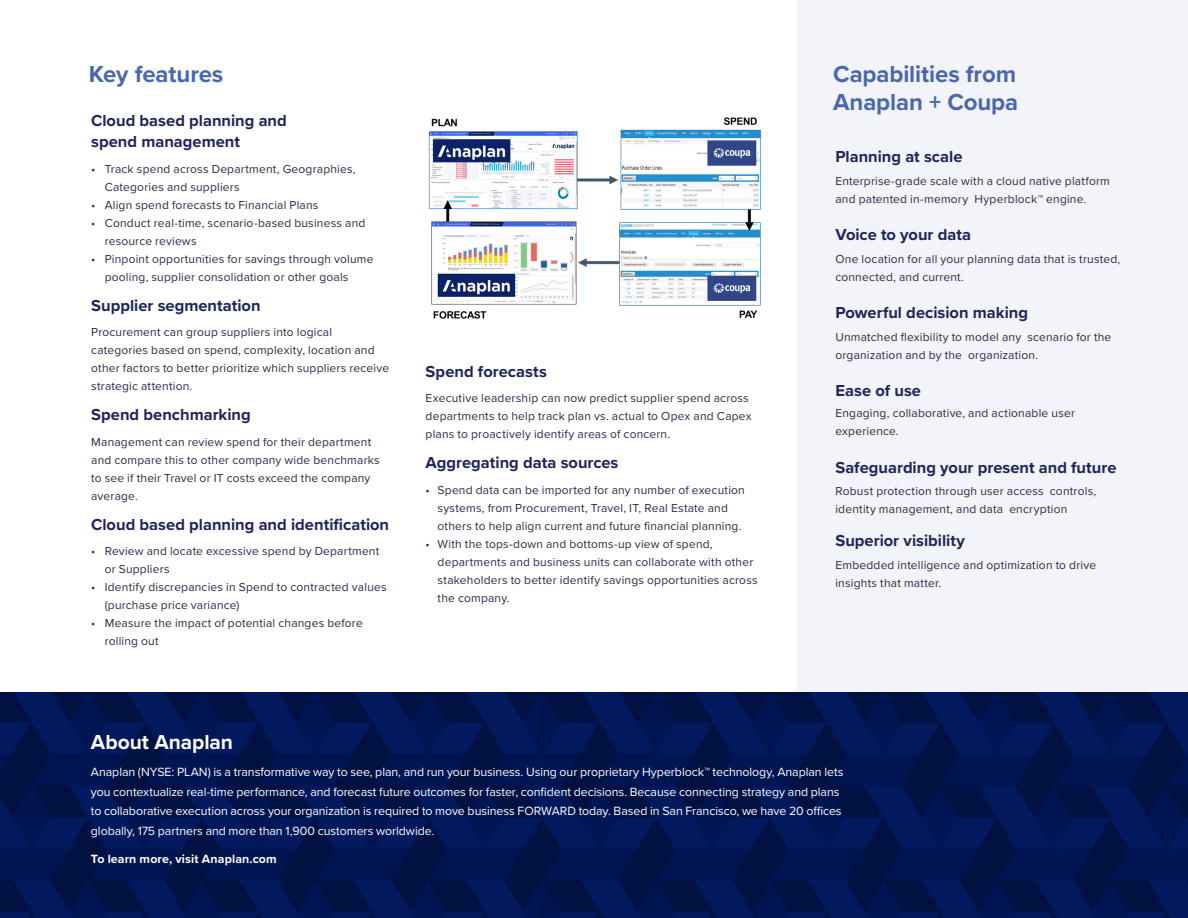
<style>
.page{position:relative;width:1188px;height:918px;background:#fff}
.page>*{position:absolute;margin:0;border:0;box-sizing:border-box;transform-origin:0 0}
.body_8pt_13{font:700 24px/28.5px "Proxima Nova";letter-spacing:-.005em;color:#4967b0}
.Body_Copy-small{font:700 21px "Proxima Nova";color:#fff}
.Body_Copy{font:700 16.5px/21px "Proxima Nova";color:#1f255a}
.bullets_2{font:700 16.5px "Proxima Nova";color:#1f255a}
.Body_Copy-small-2{font:12.3px/19.5px "Proxima Nova";letter-spacing:-.005em;color:#fff}
.Body_Copy-small-3{font:700 12.3px "Proxima Nova";letter-spacing:.01em;color:#fff}
.bullets_2-2{font:12px/18px "Proxima Nova";letter-spacing:.015em;color:#2b2a46}
.Body_Copy-2{font:12px/18px "Proxima Nova";letter-spacing:.015em;color:#2b2a46}
</style>
<div class="page">
<div style="left:797px;top:0;width:391px;height:918px;background:#f3f4f9"></div>
<img style="left:0;top:692px;width:1188px;height:226px">
<img style="left:428px;top:117px;width:333px;height:202px">
<p class="body_8pt_13" style="left:89px;top:59px;width:136px">Key features</p>
<p class="body_8pt_13" style="left:833px;top:59px;width:187px">Capabilities from<br>Anaplan + Coupa</p>
<p class="Body_Copy" style="left:91px;top:110px;width:197px">Cloud based planning and spend management</p>
<p class="bullets_2-2" style="left:105px;top:159px;width:252px;text-indent:-14px">• Track spend across Department, Geographies,<br>Categories and suppliers</p>
<p class="bullets_2-2" style="left:91px;top:195px;width:229px">• Align spend forecasts to Financial Plans</p>
<p class="bullets_2-2" style="left:105px;top:213px;width:262px;text-indent:-14px">• Conduct real-time, scenario-based business and resource reviews</p>
<p class="bullets_2-2" style="left:105px;top:249px;width:270px;text-indent:-14px">• Pinpoint opportunities for savings through volume pooling, supplier consolidation or other goals</p>
<p class="Body_Copy" style="left:91px;top:294px;width:171px">Supplier segmentation</p>
<p class="bullets_2-2" style="left:91px;top:322px;width:299px">Procurement can group suppliers into logical categories based on spend, complexity, location and other factors to better prioritize which suppliers receive strategic attention.</p>
<p class="Body_Copy" style="left:91px;top:404px;width:161px">Spend benchmarking</p>
<p class="bullets_2-2" style="left:91px;top:432px;width:290px">Management can review spend for their department and compare this to other company wide benchmarks to see if their Travel or IT costs exceed the company average.</p>
<p class="Body_Copy" style="left:91px;top:513px;width:300px">Cloud based planning and identification</p>
<p class="bullets_2-2" style="left:105px;top:541px;width:276px;text-indent:-14px">• Review and locate excessive spend by Department or Suppliers</p>
<p class="bullets_2-2" style="left:105px;top:577px;width:283px;text-indent:-14px">• Identify discrepancies in Spend to contracted values (purchase price variance)</p>
<p class="bullets_2-2" style="left:105px;top:613px;width:260px;text-indent:-14px">• Measure the impact of potential changes before rolling out</p>
<p class="Body_Copy" style="left:835px;top:146px;width:129px">Planning at scale</p>
<p class="Body_Copy-2" style="left:835px;top:171px;width:276px">Enterprise-grade scale with a cloud native platform and patented in-memory Hyperblock™ engine.</p>
<p class="Body_Copy" style="left:835px;top:224px;width:137px">Voice to your data</p>
<p class="Body_Copy-2" style="left:835px;top:249px;width:286px">One location for all your planning data that is trusted, connected, and current.</p>
<p class="Body_Copy" style="left:835px;top:302px;width:194px">Powerful decision making</p>
<p class="Body_Copy-2" style="left:835px;top:327px;width:277px">Unmatched flexibility to model any scenario for the organization and by the organization.</p>
<p class="Body_Copy" style="left:835px;top:380px;width:87px">Ease of use</p>
<p class="Body_Copy-2" style="left:835px;top:403px;width:241px">Engaging, collaborative, and actionable user experience.</p>
<p class="bullets_2" style="left:835px;top:455px;width:283px">Safeguarding your present and future</p>
<p class="bullets_2-2" style="left:835px;top:481px;width:262px">Robust protection through user access controls, identity management, and data encryption</p>
<p class="bullets_2" style="left:835px;top:528px;width:131px">Superior visibility</p>
<p class="bullets_2-2" style="left:835px;top:555px;width:262px">Embedded intelligence and optimization to drive insights that matter.</p>
<p class="Body_Copy" style="left:426px;top:360px;width:123px">Spend forecasts</p>
<p class="bullets_2-2" style="left:426px;top:388px;width:327px">Executive leadership can now predict supplier spend across departments to help track plan vs. actual to Opex and Capex plans to proactively identify areas of concern.</p>
<p class="Body_Copy" style="left:426px;top:452px;width:194px">Aggregating data sources</p>
<p class="bullets_2-2" style="left:438px;top:480px;width:309px;text-indent:-12px">• Spend data can be imported for any number of execution systems, from Procurement, Travel, IT, Real Estate and others to help align current and future financial planning.</p>
<p class="bullets_2-2" style="left:438px;top:534px;width:322px;text-indent:-12px">• With the tops-down and bottoms-up view of spend, departments and business units can collaborate with other stakeholders to better identify savings opportunities across the company.</p>
<p class="Body_Copy-small" style="left:91px;top:727px;width:144px">About Anaplan</p>
<p class="Body_Copy-small-2" style="left:91px;top:762px;width:754px">Anaplan (NYSE: PLAN) is a transformative way to see, plan, and run your business. Using our proprietary Hyperblock™ technology, Anaplan lets you contextualize real-time performance, and forecast future outcomes for faster, confident decisions. Because connecting strategy and plans to collaborative execution across your organization is required to move business FORWARD today. Based in San Francisco, we have 20 offices globally, 175 partners and more than 1,900 customers worldwide.</p>
<p class="Body_Copy-small-3" style="left:91px;top:850px;width:187px">To learn more, visit Anaplan.com</p>
</div>
